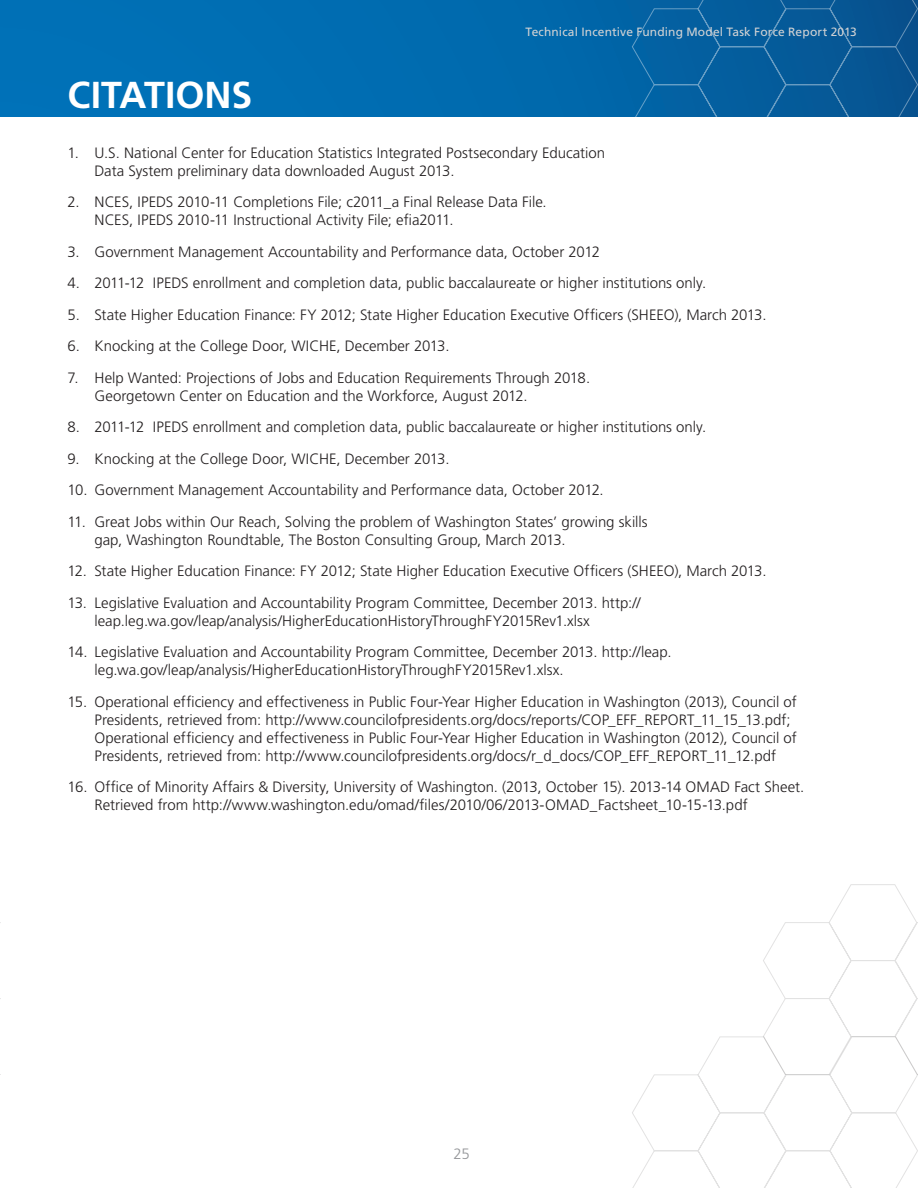
<style>
.page{position:relative;width:918px;height:1188px;background:#fff}
.page>*{position:absolute;margin:0;border:0;box-sizing:border-box;transform-origin:0 0}
.bodycopy{font:700 37.5px "Frutiger LT Std";color:#fff}
.t1{font:300 15px/18px "Frutiger LT Std";color:#231f20}
.t2{font:300 15px "Frutiger LT Std";color:#939598}
.t3{font:12px "Frutiger LT Std";letter-spacing:.01em;color:#d1d2d4}
</style>
<div class="page">
<div style="left:0;top:0;width:918px;height:117px;background:#006db2"></div>
<svg style="left:631px;top:0;width:287px;height:117px"></svg>
<svg style="left:632px;top:1036px;width:286px;height:152px"></svg>
<svg style="left:763px;top:884px;width:155px;height:192px"></svg>
<p class="t3" style="left:526px;top:25px;width:333px">Technical Incentive Funding Model Task Force Report 2013</p>
<p class="bodycopy" style="left:68px;top:73px;width:186px">CITATIONS</p>
<p class="t1" style="left:94px;top:144px;width:512px;text-indent:-27px">1. U.S. National Center for Education Statistics Integrated Postsecondary Education<br>Data System preliminary data downloaded August 2013.</p>
<p class="t1" style="left:94px;top:193px;width:454px;text-indent:-27px">2. NCES, IPEDS 2010-11 Completions File; c2011_a Final Release Data File.<br>NCES, IPEDS 2010-11 Instructional Activity File; efia2011.</p>
<p class="t1" style="left:68px;top:243px;width:534px">3. Government Management Accountability and Performance data, October 2012</p>
<p class="t1" style="left:68px;top:274px;width:640px">4. 2011-12 IPEDS enrollment and completion data, public baccalaureate or higher institutions only.</p>
<p class="t1" style="left:68px;top:306px;width:701px">5. State Higher Education Finance: FY 2012; State Higher Education Executive Officers (SHEEO), March 2013.</p>
<p class="t1" style="left:68px;top:337px;width:384px">6. Knocking at the College Door, WICHE, December 2013.</p>
<p class="t1" style="left:94px;top:369px;width:497px;text-indent:-27px">7. Help Wanted: Projections of Jobs and Education Requirements Through 2018.<br>Georgetown Center on Education and the Workforce, August 2012.</p>
<p class="t1" style="left:68px;top:418px;width:640px">8. 2011-12 IPEDS enrollment and completion data, public baccalaureate or higher institutions only.</p>
<p class="t1" style="left:68px;top:450px;width:384px">9. Knocking at the College Door, WICHE, December 2013.</p>
<p class="t1" style="left:68px;top:481px;width:538px">10. Government Management Accountability and Performance data, October 2012.</p>
<p class="t1" style="left:94px;top:513px;width:555px;text-indent:-27px">11. Great Jobs within Our Reach, Solving the problem of Washington States’ growing skills gap, Washington Roundtable, The Boston Consulting Group, March 2013.</p>
<p class="t1" style="left:68px;top:562px;width:701px">12. State Higher Education Finance: FY 2012; State Higher Education Executive Officers (SHEEO), March 2013.</p>
<p class="t1" style="left:94px;top:594px;width:548px;text-indent:-27px">13. Legislative Evaluation and Accountability Program Committee, December 2013. http:// leap.leg.wa.gov/leap/analysis/HigherEducationHistoryThroughFY2015Rev1.xlsx</p>
<p class="t1" style="left:94px;top:643px;width:579px;text-indent:-27px">14. Legislative Evaluation and Accountability Program Committee, December 2013. http://leap. leg.wa.gov/leap/analysis/HigherEducationHistoryThroughFY2015Rev1.xlsx.</p>
<p class="t1" style="left:94px;top:693px;width:704px;text-indent:-27px">15. Operational efficiency and effectiveness in Public Four-Year Higher Education in Washington (2013), Council of Presidents, retrieved from: http://www.councilofpresidents.org/docs/reports/COP_EFF_REPORT_11_15_13.pdf; Operational efficiency and effectiveness in Public Four-Year Higher Education in Washington (2012), Council of Presidents, retrieved from: http://www.councilofpresidents.org/docs/r_d_docs/COP_EFF_REPORT_11_12.pdf</p>
<p class="t1" style="left:94px;top:778px;width:711px;text-indent:-27px">16. Office of Minority Affairs &amp; Diversity, University of Washington. (2013, October 15). 2013-14 OMAD Fact Sheet.<br>Retrieved from http://www.washington.edu/omad/files/2010/06/2013-OMAD_Factsheet_10-15-13.pdf</p>
<p class="t2" style="left:454px;top:1145px;width:18px">25</p>
</div>
